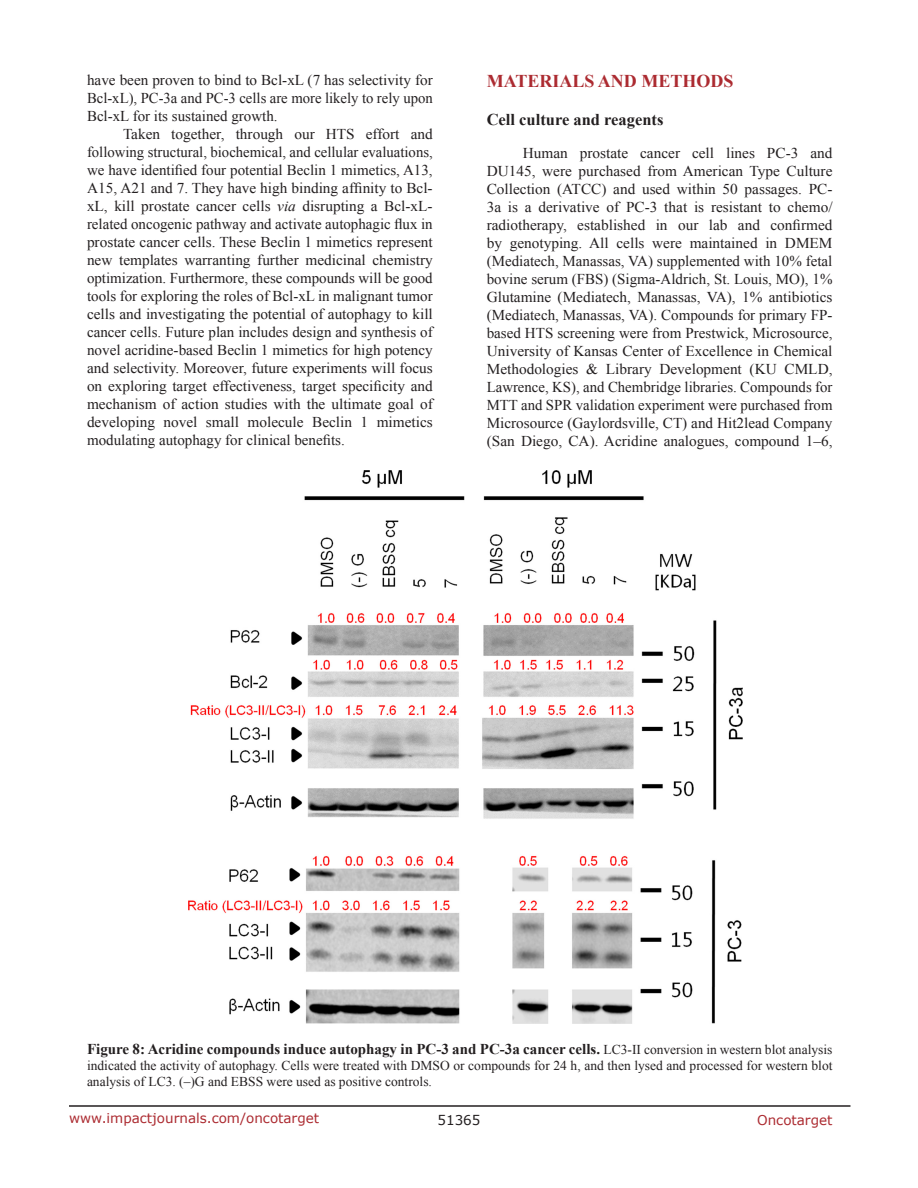
<style>
.page{position:relative;width:918px;height:1188px;background:#fff}
.page>*{position:absolute;margin:0;border:0;box-sizing:border-box;transform-origin:0 0}
.Heading{font:700 18px "Times New Roman";color:#ac2b31}
.SubHeading{font:700 16.5px "Times New Roman";color:#231f20}
.BodyText{font:15px/18px "Times New Roman";color:#231f20;text-align:justify}
.FigureText{font:700 15px "Times New Roman";color:#231f20}
.FigureText-2{font:13.5px/16.2px "Times New Roman";color:#231f20}
.t1{font:13.5px "Verdana";color:#ac2b31}
.t2{font:13.5px "Verdana";color:#231f20}
.s1{font-style:italic}
.s2{font-weight:400;font-size:13.5px}
</style>
<div class="page">
<hr style="left:69px;top:1105px;width:781px;height:2px;background:#231f20">
<img style="left:188px;top:470px;width:554px;height:554px">
<p class="BodyText" style="left:87px;top:71px;width:347px">have been proven to bind to Bcl-xL (7 has selectivity for Bcl-xL), PC-3a and PC-3 cells are more likely to rely upon Bcl-xL for its sustained growth.</p>
<p class="BodyText" style="left:87px;top:125px;width:347px;text-indent:36px">Taken together, through our HTS effort and following structural, biochemical, and cellular evaluations, we have identified four potential Beclin 1 mimetics, A13, A15, A21 and 7. They have high binding affinity to Bcl&shy;xL, kill prostate cancer cells <span class="s1">via</span> disrupting a Bcl-xL&shy;related oncogenic pathway and activate autophagic flux in prostate cancer cells. These Beclin 1 mimetics represent new templates warranting further medicinal chemistry optimization. Furthermore, these compounds will be good tools for exploring the roles of Bcl-xL in malignant tumor cells and investigating the potential of autophagy to kill cancer cells. Future plan includes design and synthesis of novel acridine-based Beclin 1 mimetics for high potency and selectivity. Moreover, future experiments will focus on exploring target effectiveness, target specificity and mechanism of action studies with the ultimate goal of developing novel small molecule Beclin 1 mimetics modulating autophagy for clinical benefits.</p>
<p class="Heading" style="left:487px;top:69px;width:248px">MATERIALS AND METHODS</p>
<p class="SubHeading" style="left:487px;top:108px;width:178px">Cell culture and reagents</p>
<p class="BodyText" style="left:487px;top:144px;width:347px;text-indent:36px">Human prostate cancer cell lines PC-3 and DU145, were purchased from American Type Culture Collection (ATCC) and used within 50 passages. PC-3a is a derivative of PC-3 that is resistant to chemo/ radiotherapy, established in our lab and confirmed by genotyping. All cells were maintained in DMEM (Mediatech, Manassas, VA) supplemented with 10% fetal bovine serum (FBS) (Sigma-Aldrich, St. Louis, MO), 1% Glutamine (Mediatech, Manassas, VA), 1% antibiotics (Mediatech, Manassas, VA). Compounds for primary FP&shy;based HTS screening were from Prestwick, Microsource, University of Kansas Center of Excellence in Chemical Methodologies &amp; Library Development (KU CMLD, Lawrence, KS), and Chembridge libraries. Compounds for MTT and SPR validation experiment were purchased from Microsource (Gaylordsville, CT) and Hit2lead Company (San Diego, CA). Acridine analogues, compound 1–6,</p>
<p class="FigureText" style="left:87px;top:1039px;width:747px">Figure 8: Acridine compounds induce autophagy in PC-3 and PC-3a cancer cells. <span class="s2">LC3-II conversion in western blot analysis</span></p>
<p class="FigureText-2" style="left:87px;top:1057px;width:747px">indicated the activity of autophagy. Cells were treated with DMSO or compounds for 24 h, and then lysed and processed for western blot analysis of LC3. (–)G and EBSS were used as positive controls.</p>
<p class="t1" style="left:69px;top:1109px;width:252px">www.impactjournals.com/oncotarget</p>
<p class="t2" style="left:438px;top:1111px;width:44px">51365</p>
<p class="t1" style="left:757px;top:1111px;width:77px">Oncotarget</p>
</div>
